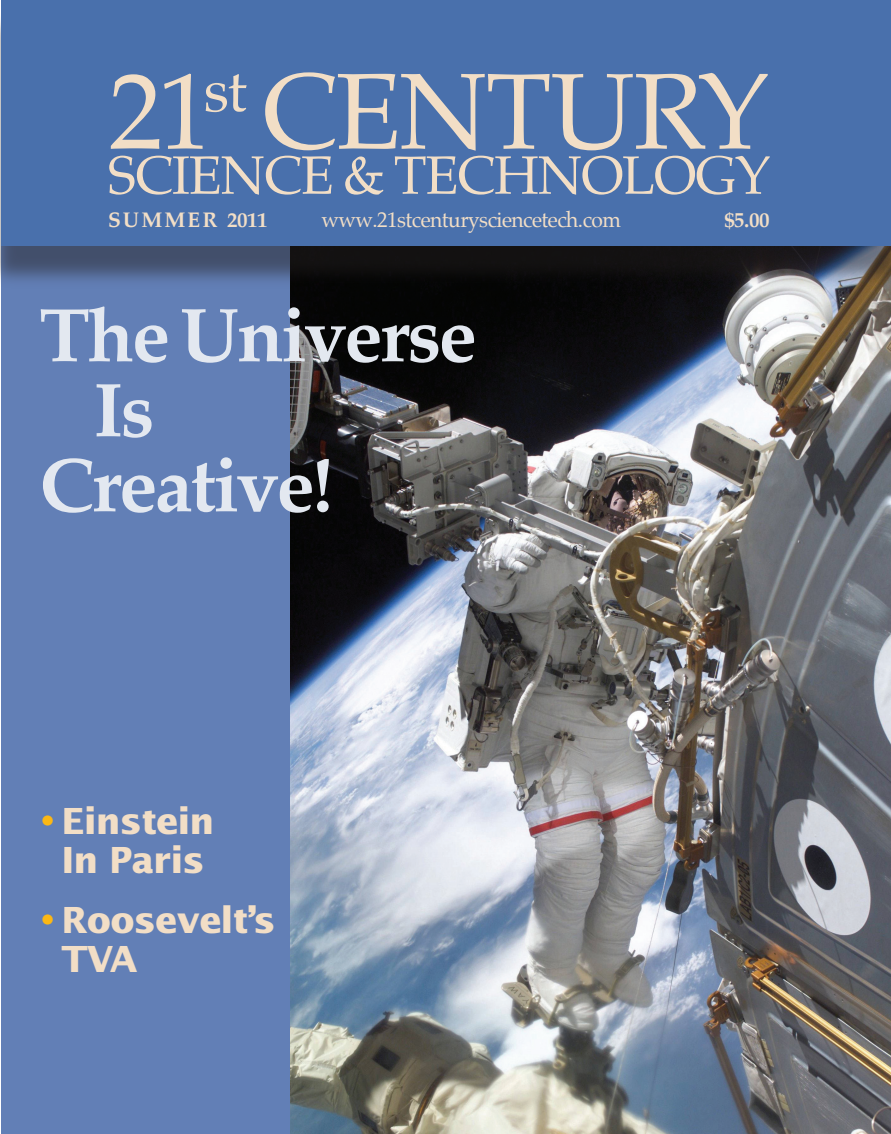
<style>
.page{position:relative;width:891px;height:1134px;background:#fff}
.page>*{position:absolute;margin:0;border:0;box-sizing:border-box;transform-origin:0 0}
.t1{font:108px "Palatino";letter-spacing:-.025em;color:#f2dec6}
.t2{font:700 76.5px "Palatino";letter-spacing:-.035em;color:#e3e8f0}
.t3{font:54px "Palatino";letter-spacing:-.025em;color:#f2dec6}
.t4{font:700 36px/39px "Lucida Sans";letter-spacing:-.025em;color:#f2dec6;text-align:center}
.t5{font:21px "Palatino";letter-spacing:-.025em;color:#f2dec6}
.t6{font:700 21px "Palatino";letter-spacing:.1em;color:#f2dec6}
.s1{font-family:"Palatino";color:#fcb814}
</style>
<div class="page">
<img style="left:290px;top:288px;width:601px;height:846px">
<div style="left:1px;top:237px;width:289px;height:897px;background:#627fb6"></div>
<div style="left:0;top:12px;width:891px;height:276px;background:#231f20;opacity:.5"></div>
<div style="left:1px;top:0;width:890px;height:246px;background:#4970ac"></div>
<p class="t1" style="left:109px;top:49px;width:662px">21<sup>st</sup> CENTURY</p>
<p class="t3" style="left:108px;top:144px;width:664px">SCIENCE &amp; TECHNOLOGY</p>
<p class="t6" style="left:108px;top:208px;width:161px">SUMMER 2011</p>
<p class="t5" style="left:322px;top:208px;width:301px">www.21stcenturysciencetech.com</p>
<p class="t6" style="left:724px;top:208px;width:47px">$5.00</p>
<p class="t2" style="left:39px;top:291px;width:439px">The Universe</p>
<p class="t2" style="left:93px;top:366px;width:63px">Is</p>
<p class="t2" style="left:39px;top:441px;width:296px">Creative!</p>
<p class="t4" style="left:37px;top:801px;width:179px"><span class="s1">•</span>Einstein<br>In Paris</p>
<p class="t4" style="left:61px;top:900px;width:216px;text-align:left;text-indent:-25px"><span class="s1">•</span>Roosevelt’s<br>TVA</p>
</div>
